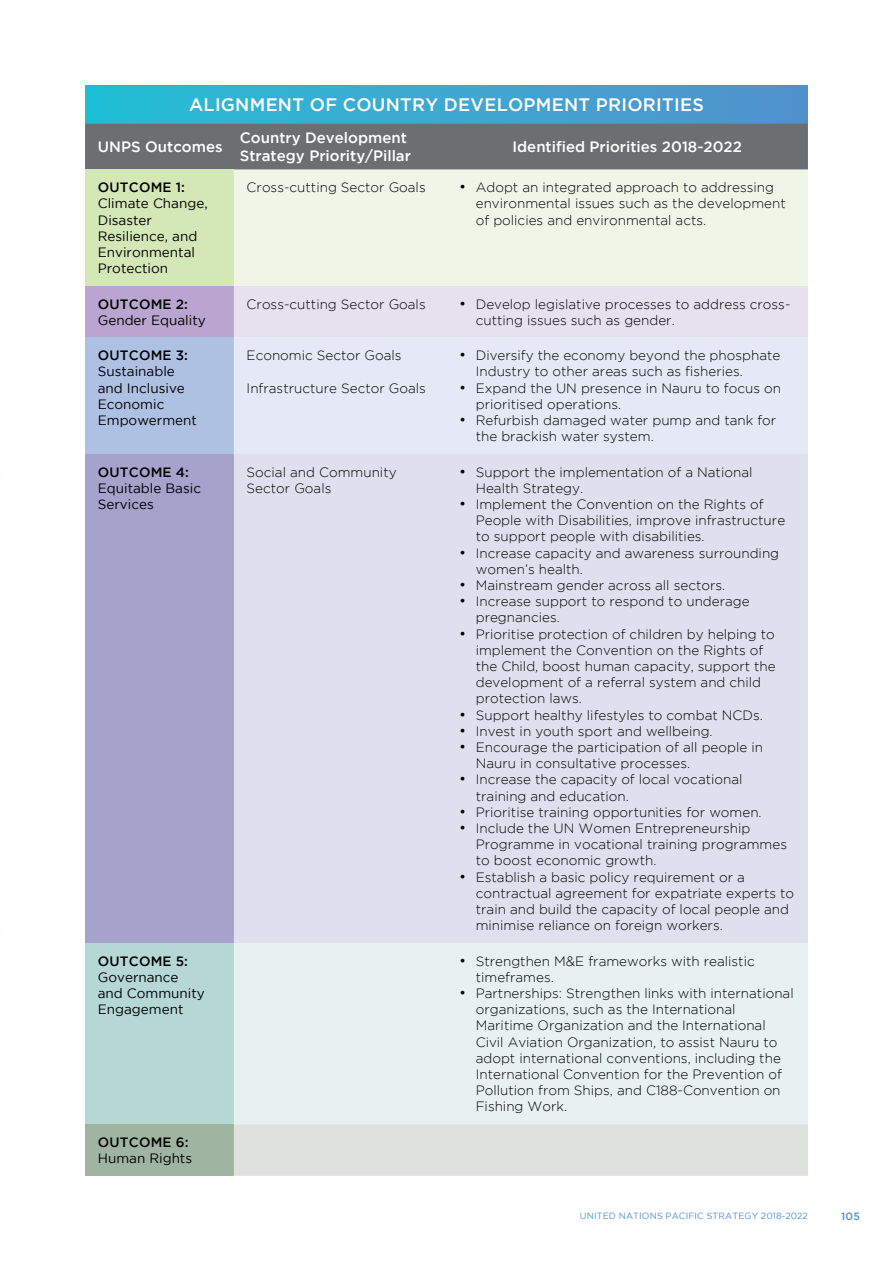
<style>
.page{position:relative;width:893px;height:1263px;background:#fff}
.page>*{position:absolute;margin:0;border:0;box-sizing:border-box;transform-origin:0 0}
.t1{font:500 18px "Gotham";letter-spacing:.015em;color:#fff}
.t2{font:500 15px/18px "Gotham";color:#fff}
.t3{font:300 13.5px/16.2px "Gotham";color:#000}
.t4{font:13.5px/16.2px "Gotham";color:#000}
.t5{font:500 13.5px "Gotham";letter-spacing:.015em;color:#000}
.t6{font:500 10.5px "Gotham";color:#5090cd}
.t7{font:9px "Gotham";letter-spacing:.015em;color:#5090cd}
.s1{font-size:15px}
</style>
<div class="page">
<div style="left:85px;top:85px;width:723px;height:39px;background:linear-gradient(to right,#24bed5,#5491cc)"></div>
<div style="left:85px;top:124px;width:723px;height:46px;background:#6d6e70"></div>
<div style="left:85px;top:170px;width:149px;height:116px;background:#d4e7b7"></div>
<div style="left:234px;top:170px;width:574px;height:116px;background:#f0f6e7"></div>
<div style="left:85px;top:286px;width:149px;height:52px;background:#b9a5cf"></div>
<div style="left:234px;top:286px;width:574px;height:52px;background:#e6e0ef"></div>
<div style="left:85px;top:338px;width:149px;height:116px;background:#aec1e3"></div>
<div style="left:234px;top:338px;width:574px;height:116px;background:#e4e9f5"></div>
<div style="left:85px;top:454px;width:149px;height:489px;background:#a5a2cc"></div>
<div style="left:234px;top:454px;width:574px;height:489px;background:#e0dfee"></div>
<div style="left:85px;top:943px;width:149px;height:181px;background:#b6d8d5"></div>
<div style="left:234px;top:943px;width:574px;height:181px;background:#e7f1ef"></div>
<div style="left:85px;top:1124px;width:149px;height:52px;background:#a0b5a1"></div>
<div style="left:234px;top:1124px;width:574px;height:52px;background:#dde2dc"></div>
<h1 class="t1" style="left:189px;top:94px;width:516px">ALIGNM ENT OF COU NTRY DEVELOPM ENT PRIORITIES</h1>
<p class="t2" style="left:98px;top:138px;width:126px">UNPS OUTCOMES</p>
<p class="t2" style="left:240px;top:129px;width:173px">COUNTRY DEVELOPMENT<br>STRATEGY PRIORITY/PILLAR</p>
<p class="t2" style="left:512px;top:138px;width:231px">IDENTIFIED PRIORITIES 2018-2022</p>
<p class="t5" style="left:98px;top:180px;width:23px">OUTCOME</p>
<p class="t5" style="left:176px;top:180px;width:11px">1:</p>
<p class="t4" style="left:98px;top:195px;width:111px">Climate Change,<br>Disaster<br>Resilience, and<br>Environmental<br>Protection</p>
<p class="t3" style="left:247px;top:179px;width:181px">Cross-cutting Sector Goals</p>
<p class="t3" style="left:476px;top:179px;width:311px;text-indent:-16px"><span class="s1">•</span> Adopt an integrated approach to addressing environmental issues such as the development of policies and environmental acts.</p>
<p class="t5" style="left:98px;top:296px;width:23px">OUTCOME</p>
<p class="t5" style="left:176px;top:296px;width:14px">2:</p>
<p class="t4" style="left:98px;top:312px;width:110px">Gender Equality</p>
<p class="t5" style="left:98px;top:348px;width:23px">OUTCOME</p>
<p class="t5" style="left:176px;top:348px;width:14px">3:</p>
<p class="t4" style="left:98px;top:363px;width:101px">Sustainable and Inclusive<br>Economic<br>Empowerment</p>
<p class="t5" style="left:98px;top:464px;width:23px">OUTCOME</p>
<p class="t5" style="left:176px;top:464px;width:14px">4:</p>
<p class="t4" style="left:98px;top:480px;width:105px">Equitable Basic<br>Services</p>
<p class="t5" style="left:98px;top:953px;width:23px">OUTCOME</p>
<p class="t5" style="left:176px;top:953px;width:14px">5:</p>
<p class="t4" style="left:98px;top:969px;width:109px">Governance and Community<br>Engagement</p>
<p class="t5" style="left:98px;top:1134px;width:23px">OUTCOME</p>
<p class="t5" style="left:176px;top:1134px;width:14px">6:</p>
<p class="t4" style="left:98px;top:1150px;width:96px">Human Rights</p>
<p class="t3" style="left:247px;top:296px;width:181px">Cross-cutting Sector Goals</p>
<p class="t3" style="left:476px;top:296px;width:316px;text-indent:-16px"><span class="s1">•</span> Develop legislative processes to address cross&shy;cutting issues such as gender.</p>
<p class="t3" style="left:247px;top:347px;width:157px">Economic Sector Goals</p>
<p class="t3" style="left:247px;top:380px;width:181px">Infrastructure Sector Goals</p>
<p class="t3" style="left:476px;top:347px;width:306px;text-indent:-16px"><span class="s1">•</span> Diversify the economy beyond the phosphate<br>Industry to other areas such as fisheries.</p>
<p class="t3" style="left:476px;top:380px;width:307px;text-indent:-16px"><span class="s1">•</span> Expand the UN presence in Nauru to focus on prioritised operations.</p>
<p class="t3" style="left:476px;top:412px;width:302px;text-indent:-16px"><span class="s1">•</span> Refurbish damaged water pump and tank for the brackish water system.</p>
<p class="t3" style="left:247px;top:464px;width:152px">Social and Community<br>Sector Goals</p>
<p class="t3" style="left:476px;top:464px;width:278px;text-indent:-16px"><span class="s1">•</span> Support the implementation of a National<br>Health Strategy.</p>
<p class="t3" style="left:476px;top:496px;width:311px;text-indent:-16px"><span class="s1">•</span> Implement the Convention on the Rights of<br>People with Disabilities, improve infrastructure to support people with disabilities.</p>
<p class="t3" style="left:476px;top:545px;width:305px;text-indent:-16px"><span class="s1">•</span> Increase capacity and awareness surrounding women’s health.</p>
<p class="t3" style="left:459px;top:577px;width:267px"><span class="s1">•</span> Mainstream gender across all sectors.</p>
<p class="t3" style="left:476px;top:593px;width:275px;text-indent:-16px"><span class="s1">•</span> Increase support to respond to underage pregnancies.</p>
<p class="t3" style="left:476px;top:626px;width:301px;text-indent:-16px"><span class="s1">•</span> Prioritise protection of children by helping to implement the Convention on the Rights of the Child, boost human capacity, support the development of a referral system and child protection laws.</p>
<p class="t3" style="left:459px;top:707px;width:305px"><span class="s1">•</span> Support healthy lifestyles to combat NCDs.</p>
<p class="t3" style="left:459px;top:723px;width:255px"><span class="s1">•</span> Invest in youth sport and wellbeing.</p>
<p class="t3" style="left:476px;top:739px;width:289px;text-indent:-16px"><span class="s1">•</span> Encourage the participation of all people in<br>Nauru in consultative processes.</p>
<p class="t3" style="left:476px;top:771px;width:268px;text-indent:-16px"><span class="s1">•</span> Increase the capacity of local vocational training and education.</p>
<p class="t3" style="left:459px;top:804px;width:304px"><span class="s1">•</span> Prioritise training opportunities for women.</p>
<p class="t3" style="left:476px;top:820px;width:313px;text-indent:-16px"><span class="s1">•</span> Include the UN Women Entrepreneurship<br>Programme in vocational training programmes to boost economic growth.</p>
<p class="t3" style="left:476px;top:869px;width:320px;text-indent:-16px"><span class="s1">•</span> Establish a basic policy requirement or a contractual agreement for expatriate experts to train and build the capacity of local people and minimise reliance on foreign workers.</p>
<p class="t3" style="left:476px;top:952px;width:280px;text-indent:-16px"><span class="s1">•</span> Strengthen M&amp;E frameworks with realistic timeframes.</p>
<p class="t3" style="left:476px;top:985px;width:319px;text-indent:-16px"><span class="s1">•</span> Partnerships: Strengthen links with international organizations, such as the International Maritime Organization and the International Civil Aviation Organization, to assist Nauru to adopt international conventions, including the International Convention for the Prevention of Pollution from Ships, and C188-Convention on Fishing Work.</p>
<p class="t7" style="left:580px;top:1211px;width:230px">United Nations Pacific Strategy 2018-2022</p>
<p class="t6" style="left:841px;top:1210px;width:20px">105</p>
</div>
